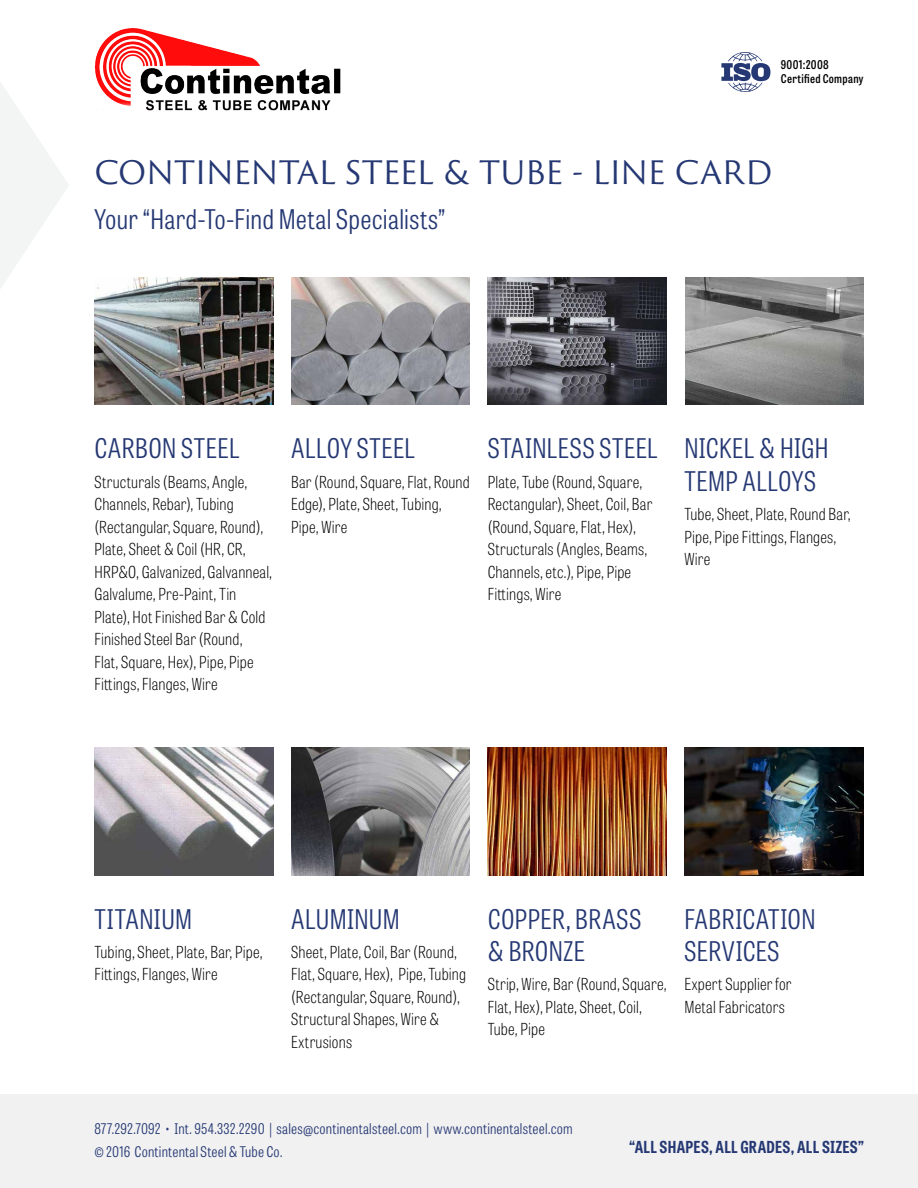
<style>
.page{position:relative;width:918px;height:1188px;background:#fff}
.page>*{position:absolute;margin:0;border:0;box-sizing:border-box;transform-origin:0 0}
.t1{font:31.5px "Trajan Sans Pro";letter-spacing:-.015em;color:#253873}
.t2{font:300 27px/32.4px "Tablet Gothic Condensed";letter-spacing:.015em;color:#253873}
.t3{font:100 16.5px/22.5px "Tablet Gothic Condensed";letter-spacing:.01em;color:#000}
.t4{font:700 16.5px "Tablet Gothic Condensed";letter-spacing:.02em;color:#253873}
.t5{font:300 14.7px/22.5px "Tablet Gothic Condensed";letter-spacing:.015em;color:#253873}
.t6{font:600 12px/14.4px "Tablet Gothic Condensed";letter-spacing:.03em;color:#000}
</style>
<div class="page">
<div style="left:0;top:1094px;width:918px;height:94px;background:#f1f1f2"></div>
<svg style="left:0;top:82px;width:69px;height:206px"></svg>
<img style="left:94px;top:278px;width:179px;height:127px">
<img style="left:291px;top:278px;width:179px;height:127px">
<img style="left:488px;top:278px;width:178px;height:127px">
<img style="left:685px;top:278px;width:179px;height:127px">
<img style="left:94px;top:748px;width:179px;height:127px">
<img style="left:291px;top:748px;width:179px;height:127px">
<img style="left:488px;top:748px;width:178px;height:127px">
<img style="left:684px;top:748px;width:180px;height:127px">
<svg style="left:721px;top:52px;width:50px;height:40px"></svg>
<img style="left:94px;top:28px;width:247px;height:82px">
<p class="t6" style="left:781px;top:57px;width:84px">9001:2008<br>Certified Company</p>
<h1 class="t1" style="left:94px;top:151px;width:679px">CONTINENTAL STEEL &amp; TUBE - LINE CARD</h1>
<h2 class="t2" style="left:94px;top:203px;width:353px">Your “Hard-To-Find Metal Specialists”</h2>
<h2 class="t2" style="left:94px;top:432px;width:146px">CARBON STEEL</h2>
<p class="t3" style="left:94px;top:470px;width:179px">Structurals (Beams, Angle,<br>Channels, Rebar), Tubing (Rectangular, Square, Round),<br>Plate, Sheet &amp; Coil (HR, CR,<br>HRP&amp;O, Galvanized, Galvanneal,<br>Galvalume, Pre-Paint, Tin<br>Plate), Hot Finished Bar &amp; Cold<br>Finished Steel Bar (Round,<br>Flat, Square, Hex), Pipe, Pipe<br>Fittings, Flanges, Wire</p>
<h2 class="t2" style="left:291px;top:432px;width:125px">ALLOY STEEL</h2>
<p class="t3" style="left:291px;top:470px;width:180px">Bar (Round, Square, Flat, Round<br>Edge), Plate, Sheet, Tubing,<br>Pipe, Wire</p>
<h2 class="t2" style="left:488px;top:432px;width:171px">STAINLESS STEEL</h2>
<p class="t3" style="left:488px;top:470px;width:166px">Plate, Tube (Round, Square,<br>Rectangular), Sheet, Coil, Bar (Round, Square, Flat, Hex),<br>Structurals (Angles, Beams,<br>Channels, etc.), Pipe, Pipe<br>Fittings, Wire</p>
<h2 class="t2" style="left:684px;top:432px;width:146px">NICKEL &amp; HIGH<br>TEMP ALLOYS</h2>
<p class="t3" style="left:684px;top:502px;width:168px">Tube, Sheet, Plate, Round Bar,<br>Pipe, Pipe Fittings, Flanges,<br>Wire</p>
<h2 class="t2" style="left:94px;top:902px;width:99px">TITANIUM</h2>
<p class="t3" style="left:94px;top:940px;width:170px">Tubing, Sheet, Plate, Bar, Pipe,<br>Fittings, Flanges, Wire</p>
<h2 class="t2" style="left:291px;top:902px;width:110px">ALUMINUM</h2>
<p class="t3" style="left:291px;top:940px;width:176px">Sheet, Plate, Coil, Bar (Round,<br>Flat, Square, Hex), Pipe, Tubing (Rectangular, Square, Round),<br>Structural Shapes, Wire &amp;<br>Extrusions</p>
<h2 class="t2" style="left:488px;top:902px;width:155px">COPPER, BRASS &amp; BRONZE</h2>
<p class="t3" style="left:488px;top:972px;width:180px">Strip, Wire, Bar (Round, Square,<br>Flat, Hex), Plate, Sheet, Coil,<br>Tube, Pipe</p>
<h2 class="t2" style="left:684px;top:902px;width:133px">FABRICATION<br>SERVICES</h2>
<p class="t3" style="left:684px;top:972px;width:109px">Expert Supplier for<br>Metal Fabricators</p>
<p class="t5" style="left:94px;top:1117px;width:480px">877.292.7092 • Int. 954.332.2290 | sales@continentalsteel.com | www.continentalsteel.com © 2016 Contintental Steel &amp; Tube Co.</p>
<p class="t4" style="left:629px;top:1135px;width:236px">“ALL SHAPES, ALL GRADES, ALL SIZES”</p>
</div>
